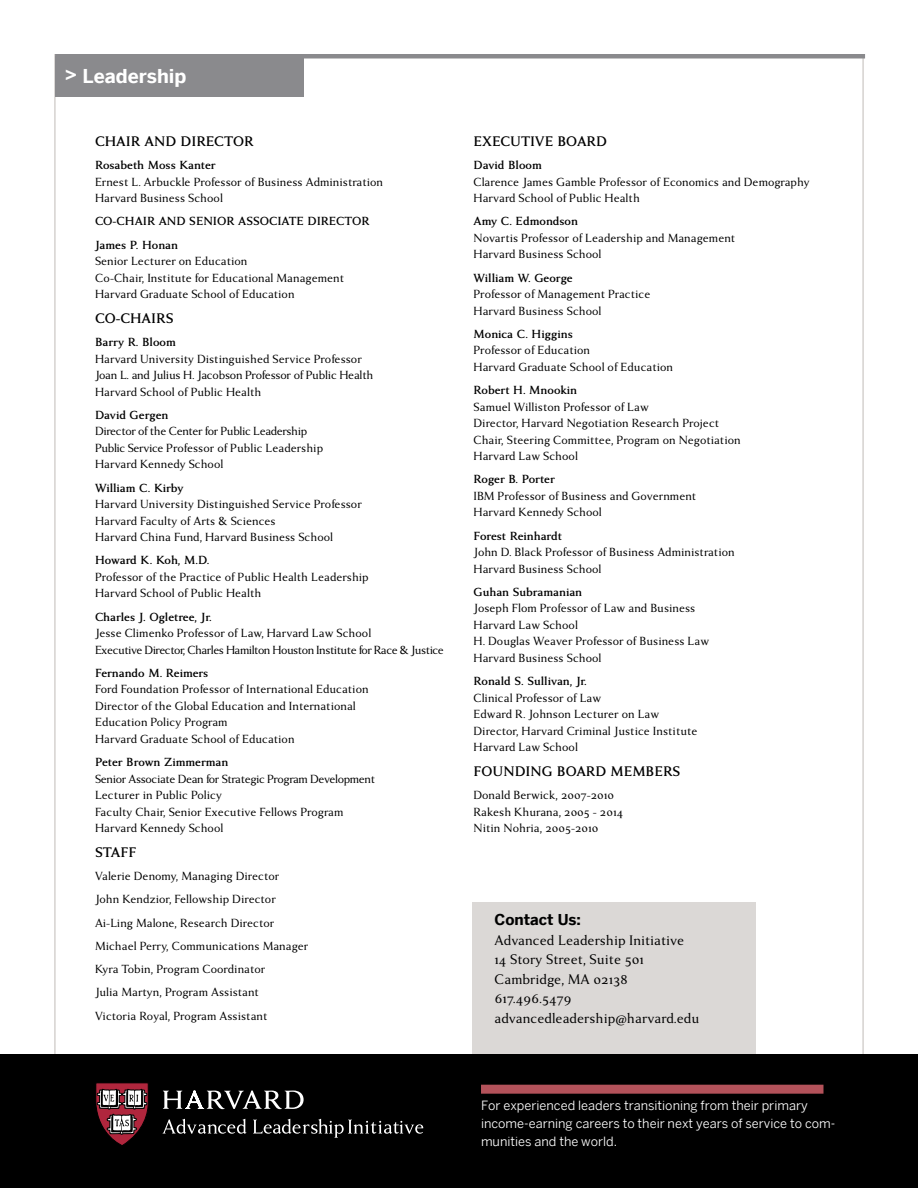
<style>
.page{position:relative;width:918px;height:1188px;background:#fff}
.page>*{position:absolute;margin:0;border:0;box-sizing:border-box;transform-origin:0 0}
.t1{font:700 19.2px "Benton Sans";color:#fff}
.t2{font:15px/19.5px "Anziano Pro";color:#000}
.t3{font:700 15px "Anziano Pro";color:#000}
.t4{font:700 15px "Benton Sans";color:#000}
.t5{font:12.75px/16.5px "Anziano Pro";color:#000}
.t6{font:700 12.75px/23.2px "Anziano Pro";color:#000}
.t7{font:12.75px/18px "Benton Sans";color:#fff}
.t8{font:12.75px/16.5px "Anziano Pro";letter-spacing:-.04em;color:#000}
.t9{font:12.75px/16.5px "Anziano Pro";letter-spacing:-.02em;color:#000}
</style>
<div class="page">
<div style="left:472px;top:902px;width:284px;height:152px;background:#dbd8d6"></div>
<div style="left:0;top:1054px;width:918px;height:134px;background:#000"></div>
<div style="left:481px;top:1085px;width:343px;height:9px;background:#b3525a"></div>
<svg style="left:163px;top:1119px;width:83px;height:15px"></svg>
<svg style="left:253px;top:1119px;width:170px;height:19px"></svg>
<svg style="left:163px;top:1091px;width:141px;height:18px"></svg>
<svg style="left:96px;top:1083px;width:53px;height:62px"></svg>
<hr style="left:55px;top:54px;width:810px;height:4px;background:#8a8a8d">
<div style="left:55px;top:56px;width:248px;height:41px;background:#8a8a8d"></div>
<h1 class="t1" style="left:65px;top:64px;width:123px">&gt; Leadership</h1>
<p class="t3" style="left:95px;top:132px;width:160px">CHAIR AND DIRECTOR</p>
<p class="t6" style="left:95px;top:154px;width:122px">Rosabeth Moss Kanter</p>
<p class="t5" style="left:95px;top:174px;width:290px">Ernest L. Arbuckle Professor of Business Administration<br>Harvard Business School</p>
<p class="t6" style="left:95px;top:210px;width:276px">CO-CHAIR AND SENIOR ASSOCIATE DIRECTOR<br>James P. Honan</p>
<p class="t5" style="left:95px;top:253px;width:251px">Senior Lecturer on Education<br>Co-Chair, Institute for Educational Management<br>Harvard Graduate School of Education</p>
<p class="t3" style="left:95px;top:309px;width:80px">CO-CHAIRS</p>
<p class="t6" style="left:95px;top:331px;width:82px">Barry R. Bloom</p>
<p class="t5" style="left:95px;top:351px;width:280px">Harvard University Distinguished Service Professor<br>Joan L. and Julius H. Jacobson Professor of Public Health<br>Harvard School of Public Health</p>
<p class="t6" style="left:95px;top:403px;width:75px">David Gergen</p>
<p class="t9" style="left:95px;top:423px;width:230px">Director of the Center for Public Leadership<br>Public Service Professor of Public Leadership<br>Harvard Kennedy School</p>
<p class="t6" style="left:95px;top:476px;width:90px">William C. Kirby</p>
<p class="t5" style="left:95px;top:496px;width:268px">Harvard University Distinguished Service Professor<br>Harvard Faculty of Arts &amp; Sciences<br>Harvard China Fund, Harvard Business School</p>
<p class="t6" style="left:95px;top:549px;width:116px">Howard K. Koh, M.D.</p>
<p class="t5" style="left:95px;top:569px;width:275px">Professor of the Practice of Public Health Leadership<br>Harvard School of Public Health</p>
<p class="t6" style="left:95px;top:605px;width:118px">Charles J. Ogletree, Jr.</p>
<p class="t8" style="left:95px;top:625px;width:350px">Jesse Climenko Professor of Law, Harvard Law School<br>Executive Director, Charles Hamilton Houston Institute for Race &amp; Justice</p>
<p class="t6" style="left:95px;top:661px;width:115px">Fernando M. Reimers</p>
<p class="t5" style="left:95px;top:681px;width:275px">Ford Foundation Professor of International Education Director of the Global Education and International Education Policy Program<br>Harvard Graduate School of Education</p>
<p class="t6" style="left:95px;top:751px;width:135px">Peter Brown Zimmerman</p>
<p class="t5" style="left:95px;top:771px;width:282px">Senior Associate Dean for Strategic Program Development Lecturer in Public Policy<br>Faculty Chair, Senior Executive Fellows Program Harvard Kennedy School</p>
<p class="t3" style="left:95px;top:843px;width:43px">STAFF</p>
<p class="t5" style="left:95px;top:865px;width:215px;line-height:23.2px">Valerie Denomy, Managing Director<br>John Kendzior, Fellowship Director Ai-Ling Malone, Research Director Michael Perry, Communications Manager Kyra Tobin, Program Coordinator<br>Julia Martyn, Program Assistant<br>Victoria Royal, Program Assistant</p>
<p class="t3" style="left:474px;top:132px;width:135px">EXECUTIVE BOARD</p>
<p class="t6" style="left:474px;top:154px;width:70px">David Bloom</p>
<p class="t5" style="left:474px;top:174px;width:338px">Clarence James Gamble Professor of Economics and Demography<br>Harvard School of Public Health</p>
<p class="t6" style="left:474px;top:210px;width:106px">Amy C. Edmondson</p>
<p class="t5" style="left:474px;top:230px;width:263px">Novartis Professor of Leadership and Management<br>Harvard Business School</p>
<p class="t6" style="left:474px;top:266px;width:101px">William W. George</p>
<p class="t5" style="left:474px;top:286px;width:178px">Professor of Management Practice<br>Harvard Business School</p>
<p class="t6" style="left:474px;top:322px;width:101px">Monica C. Higgins</p>
<p class="t5" style="left:474px;top:342px;width:201px">Professor of Education<br>Harvard Graduate School of Education</p>
<p class="t6" style="left:474px;top:379px;width:105px">Robert H. Mnookin</p>
<p class="t5" style="left:474px;top:399px;width:269px">Samuel Williston Professor of Law<br>Director, Harvard Negotiation Research Project Chair, Steering Committee, Program on Negotiation Harvard Law School</p>
<p class="t6" style="left:474px;top:468px;width:83px">Roger B. Porter</p>
<p class="t5" style="left:474px;top:488px;width:224px">IBM Professor of Business and Government<br>Harvard Kennedy School</p>
<p class="t6" style="left:474px;top:524px;width:90px">Forest Reinhardt</p>
<p class="t5" style="left:474px;top:544px;width:263px">John D. Black Professor of Business Administration<br>Harvard Business School</p>
<p class="t6" style="left:474px;top:581px;width:110px">Guhan Subramanian</p>
<p class="t5" style="left:474px;top:600px;width:237px">Joseph Flom Professor of Law and Business<br>Harvard Law School<br>H. Douglas Weaver Professor of Business Law<br>Harvard Business School</p>
<p class="t6" style="left:474px;top:670px;width:115px">Ronald S. Sullivan, Jr.</p>
<p class="t5" style="left:474px;top:690px;width:226px">Clinical Professor of Law<br>Edward R. Johnson Lecturer on Law<br>Director, Harvard Criminal Justice Institute<br>Harvard Law School</p>
<p class="t3" style="left:474px;top:762px;width:208px">FOUNDING BOARD MEMBERS</p>
<p class="t5" style="left:474px;top:787px;width:151px">Donald Berwick, 2007-2010<br>Rakesh Khurana, 2005 - 2014<br>Nitin Nohria, 2005-2010</p>
<p class="t4" style="left:495px;top:911px;width:88px">Contact Us:</p>
<p class="t2" style="left:495px;top:931px;width:206px">Advanced Leadership Initiative<br>14 Story Street, Suite 501<br>Cambridge, MA 02138<br>617.496.5479 advancedleadership@harvard.edu</p>
<p class="t7" style="left:481px;top:1097px;width:356px">For experienced leaders transitioning from their primary income-earning careers to their next years of service to com&shy;munities and the world.</p>
<p class="t7" style="left:481px;top:1133px;width:163px">communities and the world.</p>
</div>
